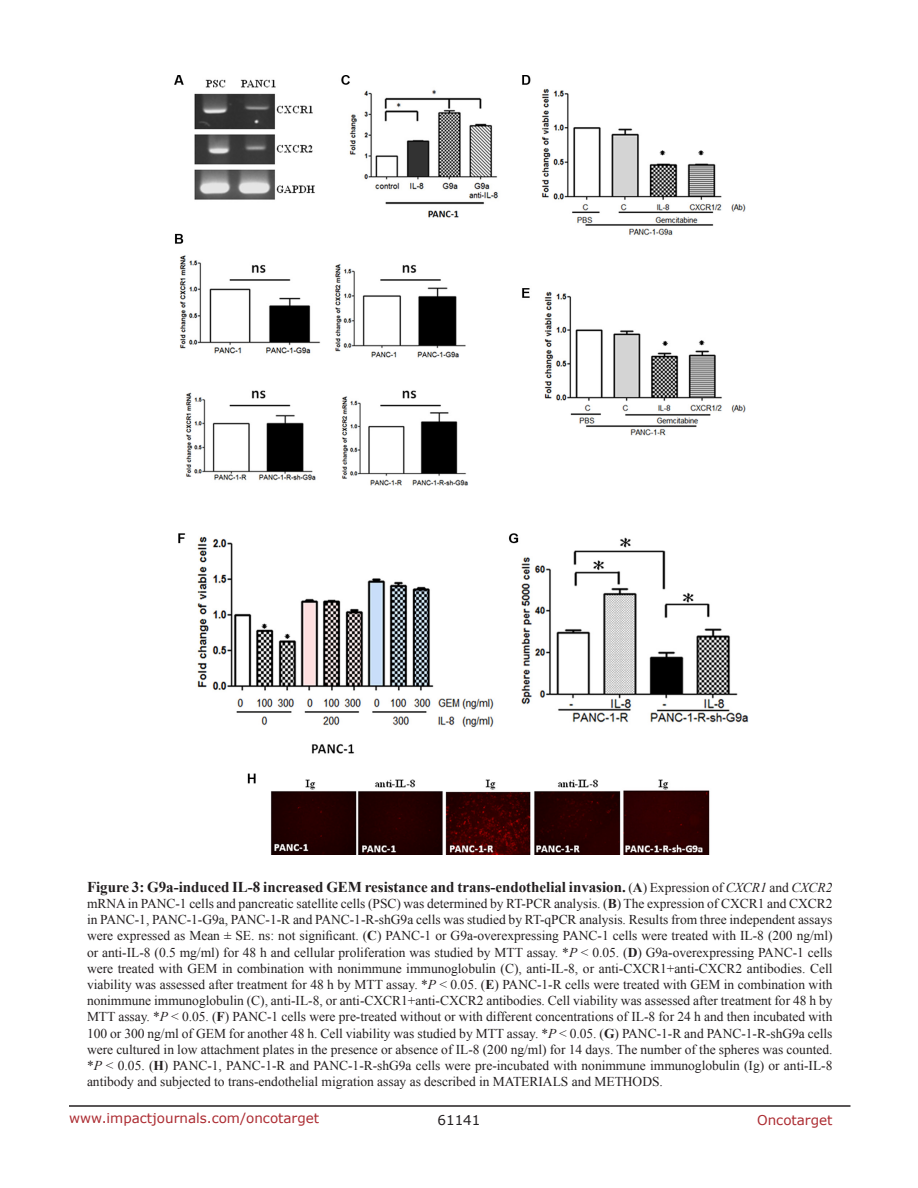
<style>
.page{position:relative;width:918px;height:1188px;background:#fff}
.page>*{position:absolute;margin:0;border:0;box-sizing:border-box;transform-origin:0 0}
.FigureText{font:700 15px "Times New Roman";color:#231f20}
.FigureText-2{font:13.5px/16.2px "Times New Roman";color:#231f20;text-align:justify}
.t1{font:13.5px "Verdana";color:#ac2b31}
.t2{font:13.5px "Verdana";color:#231f20}
.s1{font-weight:400;font-size:13.5px}
.s2{font-size:13.5px}
.s3{font-weight:400;font-style:italic;font-size:13.5px}
.s4{font-weight:700}
.s5{font-style:italic}
</style>
<div class="page">
<hr style="left:69px;top:1105px;width:781px;height:2px;background:#231f20">
<img style="left:174px;top:76px;width:571px;height:409px">
<img style="left:178px;top:534px;width:571px;height:320px">
<p class="FigureText" style="left:87px;top:876px;width:747px">Figure 3: G9a-induced IL-8 increased GEM resistance and trans-endothelial invasion. <span class="s1">(</span><span class="s2">A</span><span class="s1">) Expression of</span> <span class="s3">CXCR1</span> <span class="s1">and</span> <span class="s3">CXCR2</span></p>
<p class="FigureText-2" style="left:87px;top:895px;width:747px">mRNA in PANC-1 cells and pancreatic satellite cells (PSC) was determined by RT-PCR analysis. (<span class="s4">B</span>) The expression of CXCR1 and CXCR2 in PANC-1, PANC-1-G9a, PANC-1-R and PANC-1-R-shG9a cells was studied by RT-qPCR analysis. Results from three independent assays were expressed as Mean ± SE. ns: not significant. (<span class="s4">C</span>) PANC-1 or G9a-overexpressing PANC-1 cells were treated with IL-8 (200 ng/ml) or anti-IL-8 (0.5 mg/ml) for 48 h and cellular proliferation was studied by MTT assay. *<span class="s5">P</span> &lt; 0.05. (<span class="s4">D</span>) G9a-overexpressing PANC-1 cells were treated with GEM in combination with nonimmune immunoglobulin (C), anti-IL-8, or anti-CXCR1+anti-CXCR2 antibodies. Cell viability was assessed after treatment for 48 h by MTT assay. *<span class="s5">P</span> &lt; 0.05. (<span class="s4">E</span>) PANC-1-R cells were treated with GEM in combination with nonimmune immunoglobulin (C), anti-IL-8, or anti-CXCR1+anti-CXCR2 antibodies. Cell viability was assessed after treatment for 48 h by MTT assay. *<span class="s5">P</span> &lt; 0.05. (<span class="s4">F</span>) PANC-1 cells were pre-treated without or with different concentrations of IL-8 for 24 h and then incubated with 100 or 300 ng/ml of GEM for another 48 h. Cell viability was studied by MTT assay. *<span class="s5">P</span> &lt; 0.05. (<span class="s4">G</span>) PANC-1-R and PANC-1-R-shG9a cells were cultured in low attachment plates in the presence or absence of IL-8 (200 ng/ml) for 14 days. The number of the spheres was counted. *<span class="s5">P</span> &lt; 0.05. (<span class="s4">H</span>) PANC-1, PANC-1-R and PANC-1-R-shG9a cells were pre-incubated with nonimmune immunoglobulin (Ig) or anti-IL-8 antibody and subjected to trans-endothelial migration assay as described in MATERIALS and METHODS.</p>
<p class="t1" style="left:69px;top:1109px;width:252px">www.impactjournals.com/oncotarget</p>
<p class="t2" style="left:438px;top:1111px;width:44px">61141</p>
<p class="t1" style="left:757px;top:1111px;width:77px">Oncotarget</p>
</div>
